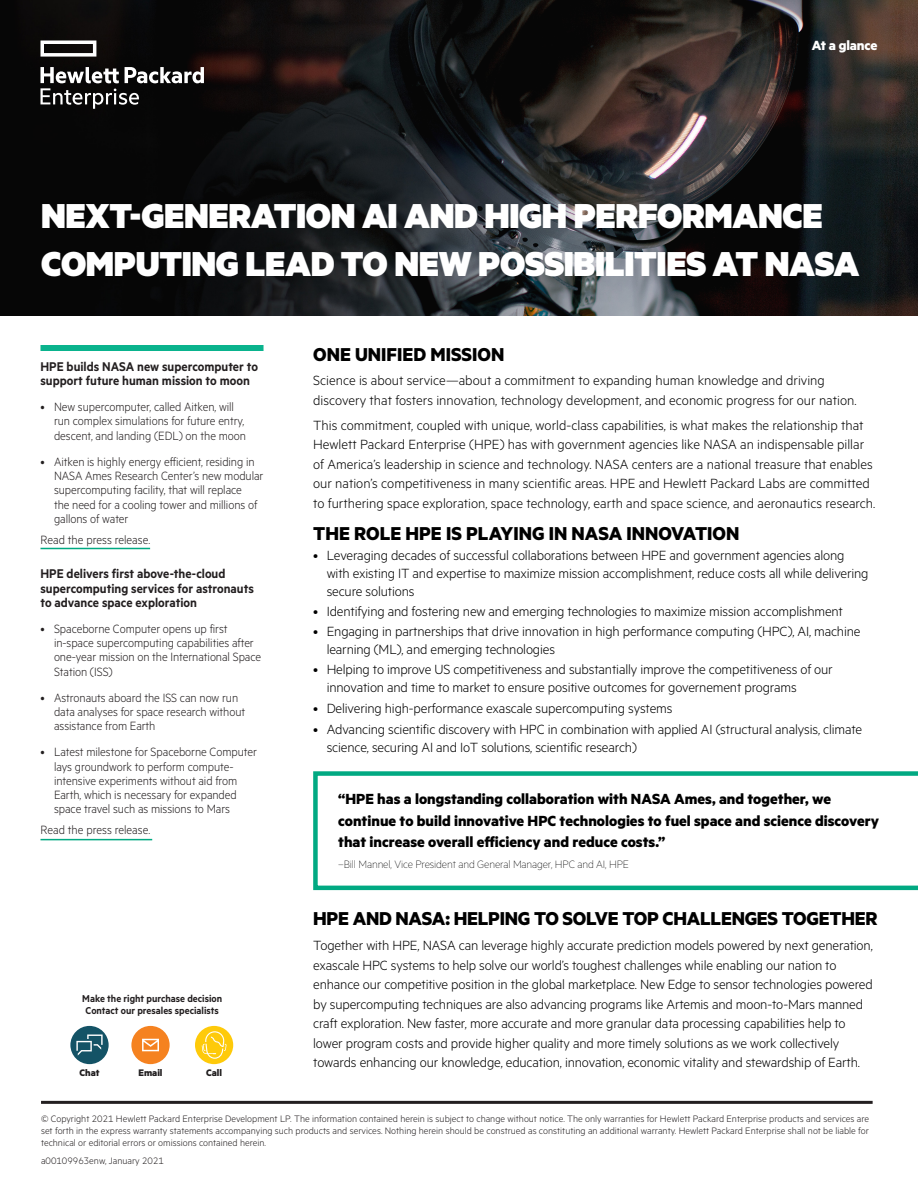
<style>
.page{position:relative;width:918px;height:1188px;background:#fff}
.page>*{position:absolute;margin:0;border:0;box-sizing:border-box;transform-origin:0 0}
.t1{font:900 39px/47.4px "Metric HPE";letter-spacing:-.01em;color:#fff}
.t2{font:700 21px "Metric HPE";letter-spacing:-.01em;color:#000}
.t3{font:700 16.5px/21.8px "Metric HPE";color:#000}
.t4{font:300 15px/19.5px "Metric HPE";letter-spacing:-.01em;color:#000}
.t5{font:700 15px "Metric HPE";letter-spacing:-.01em;color:#fff}
.t6{font:600 14.25px/14.2px "Metric HPE";color:#231f20;scale:.95 1}
.t7{font:300 13.5px/14.2px "Metric HPE";letter-spacing:-.005em;color:#231f20;scale:.95 1}
.t8{font:100 12px "Metric HPE";letter-spacing:-.01em;color:#000}
.t9{font:600 11.25px/12px "Metric HPE";color:#231f20;scale:.95 1}
.t10{font:700 10.65px "Metric HPE";color:#201d1e}
.t11{font:300 10.5px/12px "Metric HPE";color:#231f20;text-align:justify}
</style>
<div class="page">
<img style="left:1px;top:0;width:917px;height:315px">
<hr style="left:41px;top:1101px;width:832px;height:3px;background:#231f20">
<div style="left:40px;top:345px;width:224px;height:6px;background:#0ab38d"></div>
<svg style="left:40px;top:41px;width:164px;height:68px;background:#373636"></svg>
<div style="left:70px;top:1026px;width:39px;height:38px;background:#145366;border-radius:50%"></div>
<svg style="left:76px;top:1035px;width:27px;height:21px"></svg>
<div style="left:195px;top:1026px;width:38px;height:38px;background:#feca0a;border-radius:50%"></div>
<svg style="left:202px;top:1031px;width:25px;height:28px"></svg>
<div style="left:131px;top:1026px;width:39px;height:38px;background:#f58220;border-radius:50%"></div>
<svg style="left:142px;top:1039px;width:17px;height:12px"></svg>
<hr style="left:40px;top:548px;width:110px;height:1px;background:#01a982">
<hr style="left:40px;top:839px;width:112px;height:1px;background:#01a982">
<svg style="left:313px;top:771px;width:605px;height:119px"></svg>
<p class="t5" style="left:812px;top:36px;width:67px">At a glance</p>
<p class="t1" style="left:41px;top:191px;width:820px">NEXT-GENERATION AI AND HIGH PERFORMANCE<br>COMPUTING LEAD TO NEW POSSIBILITIES AT NASA</p>
<p class="t6" style="left:40px;top:359px;width:230px">HPE builds NASA new supercomputer to support future human mission to moon</p>
<p class="t7" style="left:54px;top:399px;width:204px;text-indent:-14px">• New supercomputer, called Aitken, will run complex simulations for future entry, descent, and landing (EDL) on the moon</p>
<p class="t7" style="left:54px;top:454px;width:222px;text-indent:-14px">• Aitken is highly energy efficient, residing in NASA Ames Research Center’s new modular supercomputing facility, that will replace<br>the need for a cooling tower and millions of gallons of water</p>
<p class="t7" style="left:40px;top:532px;width:117px">Read the press release.</p>
<p class="t6" style="left:40px;top:566px;width:226px">HPE delivers first above-the-cloud supercomputing services for astronauts to advance space exploration</p>
<p class="t7" style="left:54px;top:621px;width:220px;text-indent:-14px">• Spaceborne Computer opens up first in-space supercomputing capabilities after one-year mission on the International Space Station (ISS)</p>
<p class="t7" style="left:54px;top:690px;width:203px;text-indent:-14px">• Astronauts aboard the ISS can now run data analyses for space research without assistance from Earth</p>
<p class="t7" style="left:54px;top:744px;width:215px;text-indent:-14px">• Latest milestone for Spaceborne Computer lays groundwork to perform compute&shy;intensive experiments without aid from Earth, which is necessary for expanded space travel such as missions to Mars</p>
<p class="t7" style="left:40px;top:823px;width:117px">Read the press release.</p>
<p class="t9" style="left:82px;top:992px;width:149px">Make the right purchase decision<br>Contact our presales specialists</p>
<p class="t10" style="left:79px;top:1066px;width:22px">Chat</p>
<p class="t10" style="left:138px;top:1066px;width:26px">Email</p>
<p class="t10" style="left:206px;top:1066px;width:17px">Call</p>
<p class="t2" style="left:313px;top:341px;width:193px">ONE UNIFIED MISSION</p>
<p class="t4" style="left:313px;top:370px;width:545px">Science is about service—about a commitment to expanding human knowledge and driving discovery that fosters innovation, technology development, and economic progress for our nation.</p>
<p class="t4" style="left:313px;top:415px;width:564px">This commitment, coupled with unique, world-class capabilities, is what makes the relationship that Hewlett Packard Enterprise (HPE) has with government agencies like NASA an indispensable pillar of America’s leadership in science and technology. NASA centers are a national treasure that enables our nation’s competitiveness in many scientific areas. HPE and Hewlett Packard Labs are committed to furthering space exploration, space technology, earth and space science, and aeronautics research.</p>
<p class="t2" style="left:313px;top:520px;width:428px">THE ROLE HPE IS PLAYING IN NASA INNOVATION</p>
<p class="t4" style="left:327px;top:546px;width:543px;line-height:18px;text-indent:-14px">• Leveraging decades of successful collaborations between HPE and government agencies along with existing IT and expertise to maximize mission accomplishment, reduce costs all while delivering secure solutions</p>
<p class="t4" style="left:313px;top:601px;width:531px">• Identifying and fostering new and emerging technologies to maximize mission accomplishment</p>
<p class="t4" style="left:327px;top:622px;width:535px;line-height:18px;text-indent:-14px">• Engaging in partnerships that drive innovation in high performance computing (HPC), AI, machine learning (ML), and emerging technologies</p>
<p class="t4" style="left:327px;top:660px;width:508px;line-height:18px;text-indent:-14px">• Helping to improve US competitiveness and substantially improve the competitiveness of our innovation and time to market to ensure positive outcomes for governement programs</p>
<p class="t4" style="left:313px;top:697px;width:361px">• Delivering high-performance exascale supercomputing systems</p>
<p class="t4" style="left:327px;top:719px;width:537px;line-height:18px;text-indent:-14px">• Advancing scientific discovery with HPC in combination with applied AI (structural analysis, climate science, securing AI and IoT solutions, scientific research)</p>
<p class="t3" style="left:338px;top:787px;width:542px">“HPE has a longstanding collaboration with NASA Ames, and together, we continue to build innovative HPC technologies to fuel space and science discovery that increase overall efficiency and reduce costs.”</p>
<p class="t8" style="left:338px;top:858px;width:292px">–Bill Mannel, Vice President and General Manager, HPC and AI, HPE</p>
<p class="t2" style="left:313px;top:906px;width:566px">HPE AND NASA: HELPING TO SOLVE TOP CHALLENGES TOGETHER</p>
<p class="t4" style="left:313px;top:935px;width:561px">Together with HPE, NASA can leverage highly accurate prediction models powered by next generation, exascale HPC systems to help solve our world’s toughest challenges while enabling our nation to enhance our competitive position in the global marketplace. New Edge to sensor technologies powered by supercomputing techniques are also advancing programs like Artemis and moon-to-Mars manned craft exploration. New faster, more accurate and more granular data processing capabilities help to lower program costs and provide higher quality and more timely solutions as we work collectively towards enhancing our knowledge, education, innovation, economic vitality and stewardship of Earth.</p>
<p class="t11" style="left:41px;top:1112px;width:830px">© Copyright 2021 Hewlett Packard Enterprise Development LP. The information contained herein is subject to change without notice. The only warranties for Hewlett Packard Enterprise products and services are set forth in the express warranty statements accompanying such products and services. Nothing herein should be construed as constituting an additional warranty. Hewlett Packard Enterprise shall not be liable for technical or editorial errors or omissions contained herein.</p>
<p class="t11" style="left:41px;top:1154px;width:124px">a00109963enw, January 2021</p>
</div>
